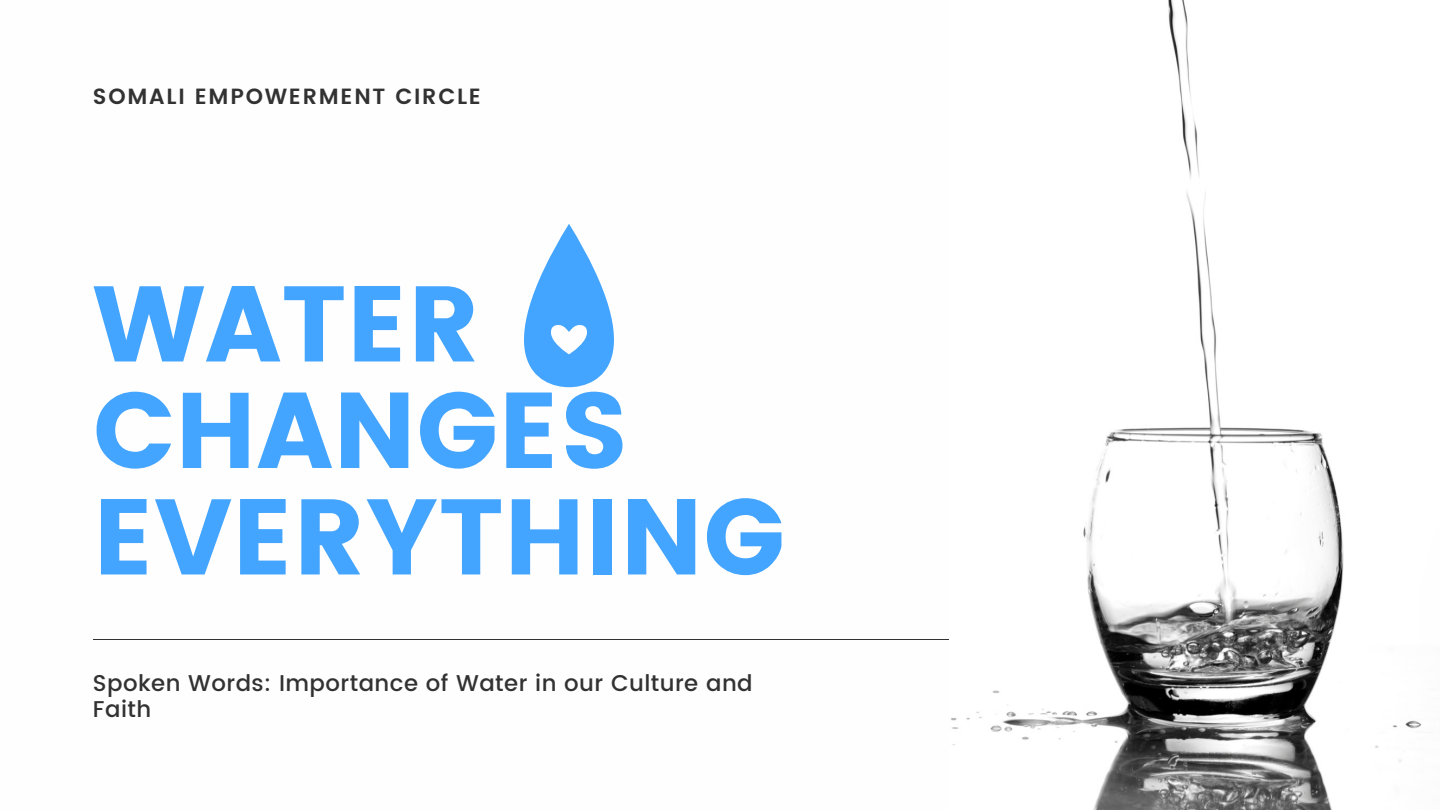
<style>
.page{position:relative;width:1440px;height:810px;background:#fff}
.page>*{position:absolute;margin:0;border:0;box-sizing:border-box;transform-origin:0 0}
.t1{font:107.2px "Poppins";color:#43a5ff}
.t2{font:500 22.8px/26.5px "Poppins";letter-spacing:.02em;color:#323232}
.t3{font:600 22px "Poppins";letter-spacing:.08em;color:#323232}
</style>
<div class="page">
<svg style="left:524px;top:224px;width:90px;height:163px"></svg>
<hr style="left:93px;top:639px;width:861px;height:1px;background:#323232">
<img style="left:949px;top:0;width:472px;height:810px">
<p class="t3" style="left:93px;top:84px;width:389px">SOMALI EMPOWERMENT CIRCLE</p>
<p class="t1" style="left:93px;top:262px;width:388px">WATER</p>
<p class="t1" style="left:93px;top:368px;width:538px">CHANGES</p>
<p class="t1" style="left:93px;top:475px;width:694px">EVERYTHING</p>
<p class="t2" style="left:93px;top:670px;width:661px">Spoken Words: Importance of Water in our Culture and<br>Faith</p>
</div>
